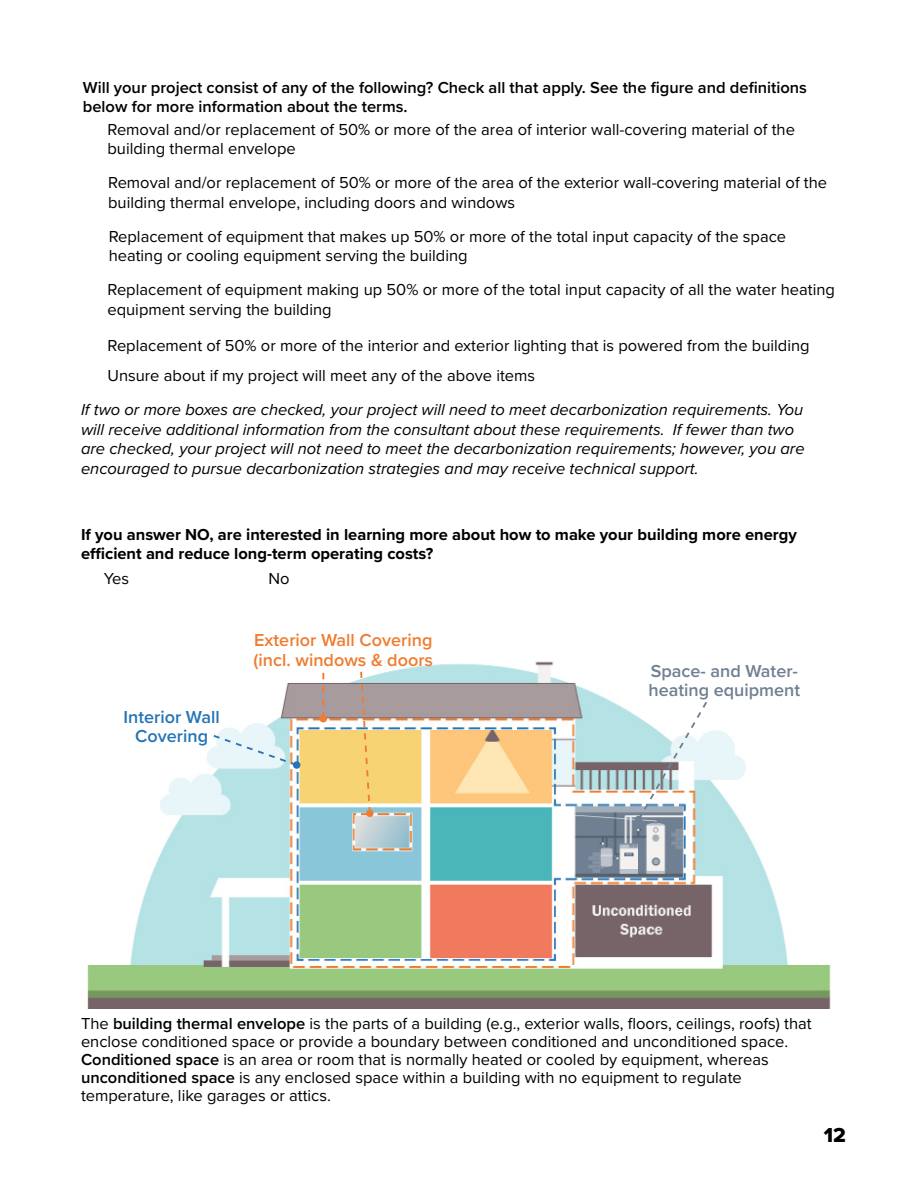
<style>
.page{position:relative;width:918px;height:1188px;background:#fff}
.page>*{position:absolute;margin:0;border:0;box-sizing:border-box;transform-origin:0 0}
.t1{font:21px "Proxima Nova Extrabld";color:#000}
.t2{font:600 18px/19.5px "Proxima Nova";color:#f07c31}
.t3{font:600 18px/19.5px "Proxima Nova";color:#707f92}
.t4{font:600 18px/19.5px "Proxima Nova";color:#2574b6;text-align:center}
.t5{font:16.5px/18px "Proxima Nova";color:#000}
.t6{font:italic 16.5px/19.8px "Proxima Nova";color:#000}
.t7{font:600 16.5px/19.5px "Proxima Nova";color:#000}
.t8{font:700 16.5px/19.8px "Proxima Nova";color:#000}
.s1{font-weight:600}
</style>
<div class="page">
<img style="left:87px;top:661px;width:744px;height:347px">
<svg style="left:211px;top:733px;width:88px;height:34px;background:#dcedf1"></svg>
<div style="left:293px;top:761px;width:7px;height:8px;background:#2874b6;border-radius:50%"></div>
<svg style="left:322px;top:673px;width:2px;height:42px"></svg>
<div style="left:320px;top:715px;width:7px;height:7px;background:#ef7c30;border-radius:50%"></div>
<svg style="left:359px;top:670px;width:13px;height:145px;background:#dcc290"></svg>
<div style="left:366px;top:810px;width:8px;height:7px;background:#ef7c30;border-radius:50%"></div>
<svg style="left:636px;top:700px;width:73px;height:122px"></svg>
<div style="left:635px;top:816px;width:8px;height:7px;background:#6f8092;border-radius:50%"></div>
<p class="t7" style="left:83px;top:77px;width:726px">Will your project consist of any of the following? Check all that apply. See the figure and definitions below for more information about the terms.</p>
<p class="t5" style="left:107px;top:119px;width:689px;line-height:19.5px">Removal and/or replacement of 50% or more of the area of interior wall-covering material of the building thermal envelope</p>
<p class="t5" style="left:108px;top:172px;width:721px;line-height:19.5px">Removal and/or replacement of 50% or more of the area of the exterior wall-covering material of the building thermal envelope, including doors and windows</p>
<p class="t5" style="left:109px;top:226px;width:679px;line-height:19.5px">Replacement of equipment that makes up 50% or more of the total input capacity of the space heating or cooling equipment serving the building</p>
<p class="t5" style="left:107px;top:279px;width:729px;line-height:19.5px">Replacement of equipment making up 50% or more of the total input capacity of all the water heating equipment serving the building</p>
<p class="t5" style="left:107px;top:329px;width:704px;line-height:30.5px">Replacement of 50% or more of the interior and exterior lighting that is powered from the building<br>Unsure about if my project will meet any of the above items</p>
<p class="t6" style="left:81px;top:399px;width:725px">If two or more boxes are checked, your project will need to meet decarbonization requirements. You will receive additional information from the consultant about these requirements. If fewer than two are checked, your project will not need to meet the decarbonization requirements; however, you are encouraged to pursue decarbonization strategies and may receive technical support.</p>
<p class="t8" style="left:81px;top:524px;width:717px">If you answer NO, are interested in learning more about how to make your building more energy efficient and reduce long-term operating costs?</p>
<p class="t5" style="left:104px;top:569px;width:27px">Yes</p>
<p class="t5" style="left:268px;top:569px;width:23px">No</p>
<p class="t4" style="left:124px;top:707px;width:98px">Interior Wall<br>Covering</p>
<p class="t2" style="left:254px;top:630px;width:181px">Exterior Wall Covering (incl. windows &amp; doors</p>
<p class="t3" style="left:649px;top:660px;width:153px">Space- and Water&shy;heating equipment</p>
<p class="t5" style="left:81px;top:1014px;width:732px">The <span class="s1">building thermal envelope</span> is the parts of a building (e.g., exterior walls, floors, ceilings, roofs) that enclose conditioned space or provide a boundary between conditioned and unconditioned space.<br><span class="s1">Conditioned space</span> is an area or room that is normally heated or cooled by equipment, whereas <span class="s1">unconditioned space</span> is any enclosed space within a building with no equipment to regulate temperature, like garages or attics.</p>
<p class="t1" style="left:824px;top:1119px;width:24px">12</p>
</div>
